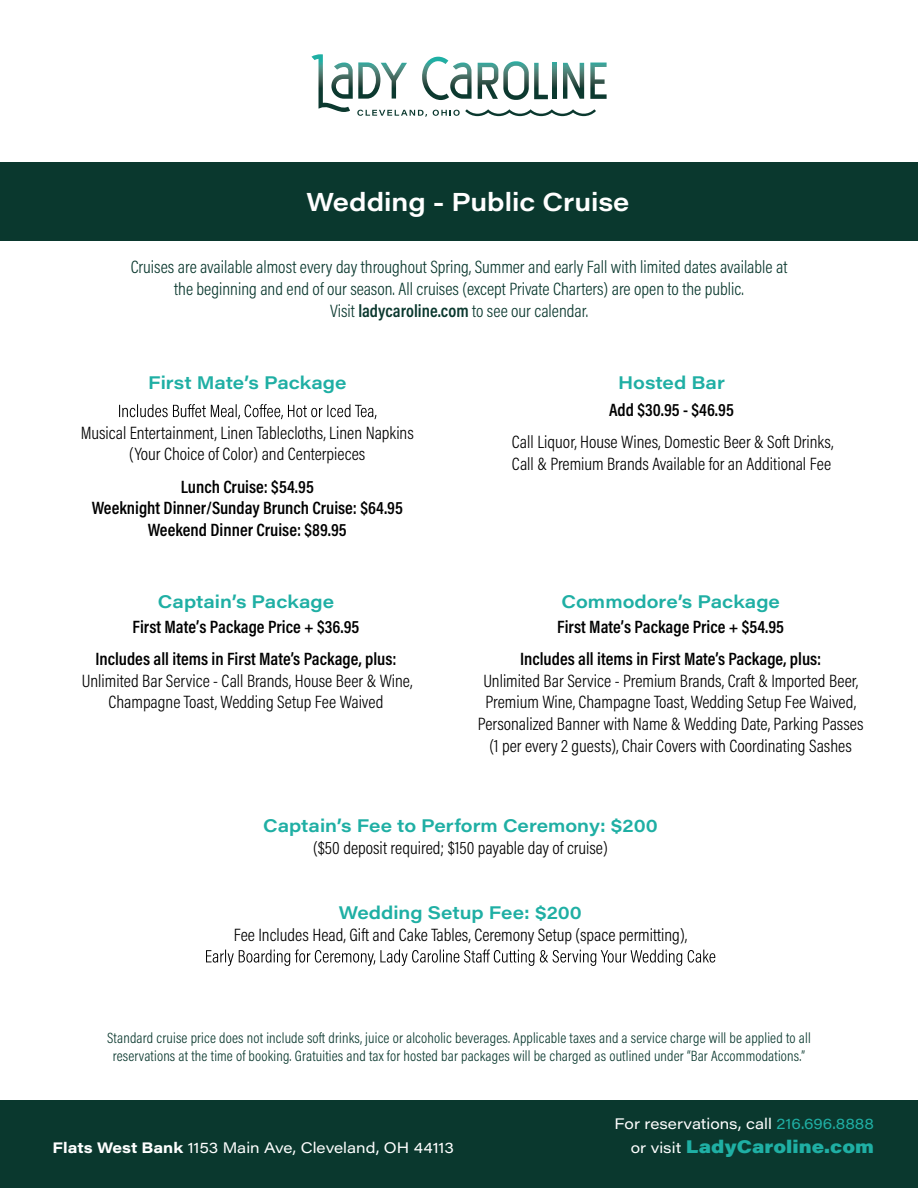
<style>
.page{position:relative;width:918px;height:1188px;background:#fff}
.page>*{position:absolute;margin:0;border:0;box-sizing:border-box;transform-origin:0 0}
.t1{font:600 25.65px "Acumin Pro Wide";color:#fff}
.t2{font:300 18px/21.6px "Acumin Pro Cond";color:#000;text-align:center}
.t3{font:600 18px/21.6px "Acumin Pro Cond";color:#000;text-align:center}
.t4{font:300 18px/21.6px "Acumin Pro Cond";color:#0a382e;text-align:center}
.t5{font:600 18px "Acumin Pro Wide";color:#1fafa4}
.t6{font:900 18px "Acumin Pro Wide";color:#1fafa4}
.t7{font:300 15px/18px "Acumin Pro Cond";letter-spacing:.01em;color:#0a382e;text-align:center}
.t8{font:15px "Acumin Pro Wide";color:#fff}
.s1{font-weight:600}
.s2{color:#1fafa4}
.s3{font-weight:700}
.s4{font-weight:400;font-size:15px;color:#fff}
</style>
<div class="page">
<div style="left:0;top:162px;width:918px;height:79px;background:#0a382e"></div>
<div style="left:0;top:1101px;width:918px;height:87px;background:#0a382e"></div>
<svg style="left:119px;top:404px;width:257px;height:15px"></svg>
<svg style="left:206px;top:949px;width:509px;height:17px"></svg>
<svg style="left:311px;top:54px;width:296px;height:63px"></svg>
<h1 class="t1" style="left:306px;top:183px;width:324px">Wedding - Public Cruise</h1>
<p class="t4" style="left:131px;top:256px;width:658px">Cruises are available almost every day throughout Spring, Summer and early Fall with limited dates available at the beginning and end of our season. All cruises (except Private Charters) are open to the public.<br>Visit <span class="s1">ladycaroline.com</span> to see our calendar.</p>
<p class="t5" style="left:148px;top:370px;width:200px">First Mate’s Package</p>
<p class="t2" style="left:81px;top:421px;width:335px">Musical Entertainment, Linen Tablecloths, Linen Napkins (Your Choice of Color) and Centerpieces</p>
<p class="t3" style="left:92px;top:475px;width:313px">Lunch Cruise: $54.95<br>Weeknight Dinner/Sunday Brunch Cruise: $64.95<br>Weekend Dinner Cruise: $89.95</p>
<p class="t5" style="left:618px;top:370px;width:108px">Hosted Bar</p>
<p class="t3" style="left:609px;top:398px;width:126px">Add $30.95 - $46.95</p>
<p class="t2" style="left:512px;top:431px;width:323px;text-align:left">Call Liquor, House Wines, Domestic Beer &amp; Soft Drinks,<br>Call &amp; Premium Brands Available for an Additional Fee</p>
<p class="t5" style="left:562px;top:588px;width:220px">Commodore’s Package</p>
<p class="t5" style="left:158px;top:588px;width:178px">Captain’s Package</p>
<p class="t3" style="left:133px;top:616px;width:228px">First Mate’s Package Price + $36.95</p>
<p class="t3" style="left:557px;top:616px;width:228px">First Mate’s Package Price + $54.95</p>
<p class="t3" style="left:95px;top:648px;width:303px">Includes all items in First Mate’s Package, plus:</p>
<p class="t2" style="left:82px;top:669px;width:332px">Unlimited Bar Service - Call Brands, House Beer &amp; Wine,<br>Champagne Toast, Wedding Setup Fee Waived</p>
<p class="t3" style="left:520px;top:648px;width:303px">Includes all items in First Mate’s Package, plus:</p>
<p class="t2" style="left:478px;top:669px;width:387px">Unlimited Bar Service - Premium Brands, Craft &amp; Imported Beer, Premium Wine, Champagne Toast, Wedding Setup Fee Waived, Personalized Banner with Name &amp; Wedding Date, Parking Passes (1 per every 2 guests), Chair Covers with Coordinating Sashes</p>
<p class="t5" style="left:263px;top:813px;width:396px">Captain’s Fee to Perform Ceremony: $200</p>
<p class="t2" style="left:313px;top:837px;width:296px">($50 deposit required; $150 payable day of cruise)</p>
<p class="t5" style="left:339px;top:900px;width:245px">Wedding Setup Fee: $200</p>
<p class="t2" style="left:234px;top:924px;width:455px">Fee Includes Head, Gift and Cake Tables, Ceremony Setup (space permitting),</p>
<p class="t7" style="left:107px;top:1028px;width:705px">Standard cruise price does not include soft drinks, juice or alcoholic beverages. Applicable taxes and a service charge will be applied to all reservations at the time of booking. Gratuities and tax for hosted bar packages will be charged as outlined under “Bar Accommodations.”</p>
<p class="t8" style="left:615px;top:1113px;width:261px">For reservations, call <span class="s2">216.696.8888</span></p>
<p class="t8" style="left:53px;top:1137px;width:403px"><span class="s3">Flats West Bank</span> 1153 Main Ave, Cleveland, OH 44113</p>
<p class="t6" style="left:631px;top:1134px;width:245px"><span class="s4">or visit</span> LadyCaroline.com</p>
</div>
